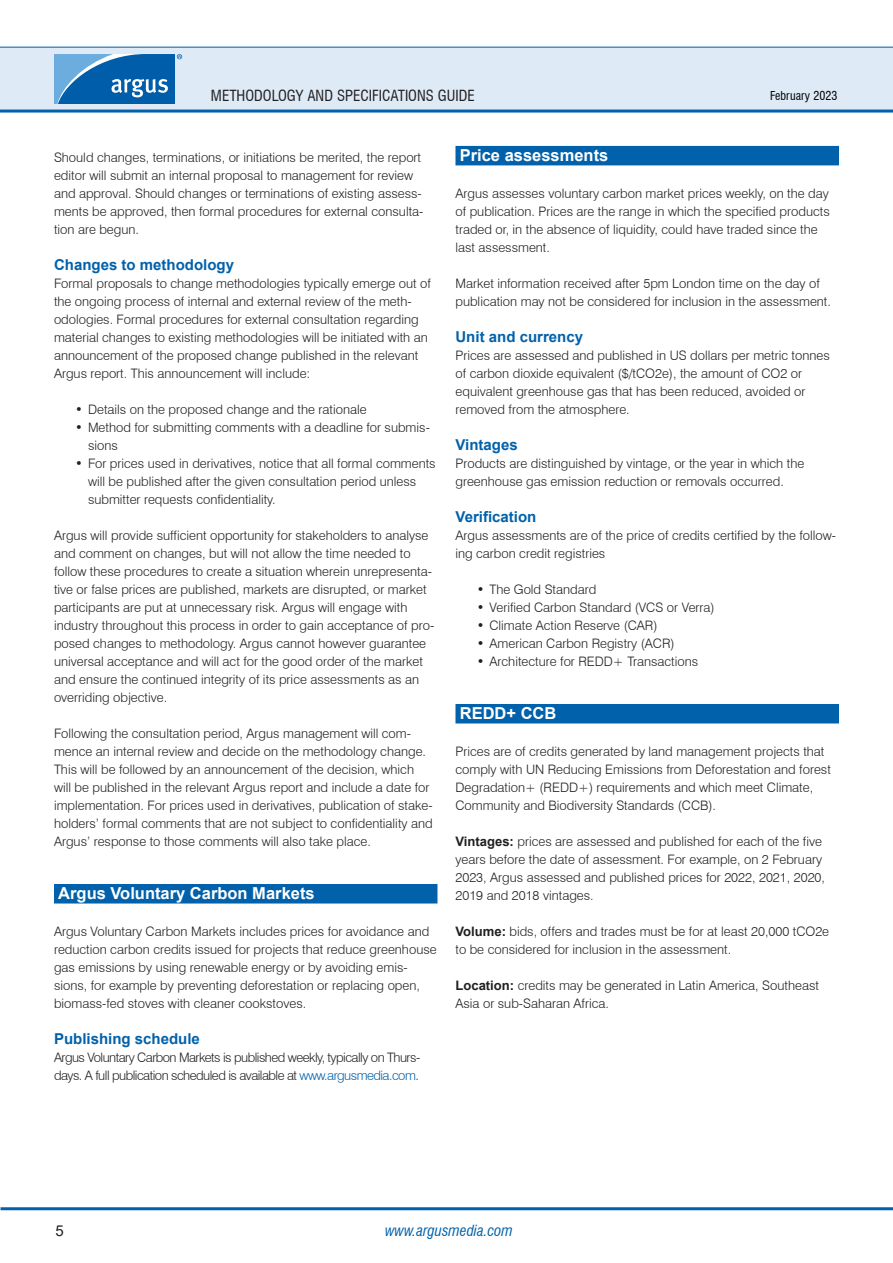
<style>
.page{position:relative;width:893px;height:1263px;background:#fff}
.page>*{position:absolute;margin:0;border:0;box-sizing:border-box;transform-origin:0 0}
.H1_-_Section_header{font:700 16.5px "Arial";color:#fff}
.H2_-_Bold_headline{font:700 15px "Arial";color:#0161aa}
.t1{font:condensed 15px "Swiss 721 BT";color:#231f20}
.t2{font:italic condensed 15px "Swiss 721 BT";color:#0161aa}
.t3{font:15px "Arial";color:#231f20}
.P1_-_Body_Text{font:300 13.05px/18px "Swiss 721 BT";color:#231f20}
.B2_-_Bullet_text{font:300 13.05px/18px "Swiss 721 BT";color:#231f20}
.P1_-_Body_Text-2{font:300 13.05px/18px "Swiss 721 BT";letter-spacing:-.04em;color:#231f20}
.t4{font:condensed 12px "Swiss 721 BT";color:#000}
.s1{color:#0161aa}
.s2{font-family:"Arial";font-weight:700}
</style>
<div class="page">
<div style="left:0;top:47px;width:893px;height:64px;background:#deebf7"></div>
<hr style="left:0;top:110px;width:893px;height:3px;background:#0161aa">
<hr style="left:0;top:47px;width:893px;height:1px;background:#0161aa">
<hr style="left:1px;top:1207px;width:892px;height:3px;background:#0161aa">
<svg style="left:54px;top:54px;width:128px;height:50px;background:#3883c0"></svg>
<div style="left:54px;top:884px;width:383px;height:19px;background:#0161aa"></div>
<div style="left:455px;top:146px;width:384px;height:19px;background:#0161aa"></div>
<div style="left:455px;top:704px;width:384px;height:19px;background:#0161aa"></div>
<p class="t1" style="left:211px;top:86px;width:265px">METHODOLOGY AND SPECIFICATIONS GUIDE</p>
<p class="t4" style="left:770px;top:88px;width:69px">February 2023</p>
<p class="P1_-_Body_Text" style="left:54px;top:148px;width:371px">Should changes, terminations, or initiations be merited, the report editor will submit an internal proposal to management for review and approval. Should changes or terminations of existing assess&shy;ments be approved, then formal procedures for external consulta&shy;tion are begun.</p>
<p class="H2_-_Bold_headline" style="left:54px;top:254px;width:182px">Changes to methodology</p>
<p class="P1_-_Body_Text" style="left:54px;top:274px;width:379px">Formal proposals to change methodologies typically emerge out of the ongoing process of internal and external review of the meth&shy;odologies. Formal procedures for external consultation regarding material changes to existing methodologies will be initiated with an announcement of the proposed change published in the relevant Argus report. This announcement will include:</p>
<p class="B2_-_Bullet_text" style="left:75px;top:400px;width:293px">• Details on the proposed change and the rationale</p>
<p class="B2_-_Bullet_text" style="left:88px;top:418px;width:343px;text-indent:-13px">• Method for submitting comments with a deadline for submis&shy;sions</p>
<p class="B2_-_Bullet_text" style="left:88px;top:454px;width:349px;text-indent:-13px">• For prices used in derivatives, notice that all formal comments will be published after the given consultation period unless submitter requests confidentiality.</p>
<p class="P1_-_Body_Text" style="left:54px;top:526px;width:382px">Argus will provide sufficient opportunity for stakeholders to analyse and comment on changes, but will not allow the time needed to follow these procedures to create a situation wherein unrepresenta&shy;tive or false prices are published, markets are disrupted, or market participants are put at unnecessary risk. Argus will engage with industry throughout this process in order to gain acceptance of pro&shy;posed changes to methodology. Argus cannot however guarantee universal acceptance and will act for the good order of the market and ensure the continued integrity of its price assessments as an overriding objective.</p>
<p class="P1_-_Body_Text" style="left:54px;top:724px;width:380px">Following the consultation period, Argus management will com&shy;mence an internal review and decide on the methodology change.<br>This will be followed by an announcement of the decision, which will be published in the relevant Argus report and include a date for implementation. For prices used in derivatives, publication of stake&shy;holders’ formal comments that are not subject to confidentiality and Argus’ response to those comments will also take place.</p>
<p class="H1_-_Section_header" style="left:58px;top:882px;width:258px">Argus Voluntary Carbon Markets</p>
<p class="P1_-_Body_Text" style="left:54px;top:922px;width:384px">Argus Voluntary Carbon Markets includes prices for avoidance and reduction carbon credits issued for projects that reduce greenhouse gas emissions by using renewable energy or by avoiding emis&shy;sions, for example by preventing deforestation or replacing open, biomass-fed stoves with cleaner cookstoves.</p>
<p class="H2_-_Bold_headline" style="left:54px;top:1028px;width:147px">Publishing schedule</p>
<p class="P1_-_Body_Text-2" style="left:54px;top:1048px;width:368px">Argus Voluntary Carbon Markets is published weekly, typically on Thurs&shy;days. A full publication scheduled is available at <span class="s1">www.argusmedia.com</span>.</p>
<p class="H1_-_Section_header" style="left:460px;top:144px;width:150px">Price assessments</p>
<p class="P1_-_Body_Text" style="left:455px;top:184px;width:376px">Argus assesses voluntary carbon market prices weekly, on the day of publication. Prices are the range in which the specified products traded or, in the absence of liquidity, could have traded since the last assessment.</p>
<p class="P1_-_Body_Text" style="left:455px;top:274px;width:377px">Market information received after 5pm London time on the day of publication may not be considered for inclusion in the assessment.</p>
<p class="H2_-_Bold_headline" style="left:455px;top:326px;width:129px">Unit and currency</p>
<p class="P1_-_Body_Text" style="left:455px;top:346px;width:376px">Prices are assessed and published in US dollars per metric tonnes of carbon dioxide equivalent ($/tCO2e), the amount of CO2 or equivalent greenhouse gas that has been reduced, avoided or removed from the atmosphere.</p>
<p class="H2_-_Bold_headline" style="left:455px;top:434px;width:64px">Vintages</p>
<p class="P1_-_Body_Text" style="left:455px;top:454px;width:350px">Products are distinguished by vintage, or the year in which the greenhouse gas emission reduction or removals occurred.</p>
<p class="H2_-_Bold_headline" style="left:455px;top:506px;width:82px">Verification</p>
<p class="P1_-_Body_Text" style="left:455px;top:526px;width:382px">Argus assessments are of the price of credits certified by the follow&shy;ing carbon credit registries</p>
<p class="B2_-_Bullet_text" style="left:477px;top:580px;width:121px">• The Gold Standard</p>
<p class="B2_-_Bullet_text" style="left:477px;top:598px;width:239px">• Verified Carbon Standard (VCS or Verra)</p>
<p class="B2_-_Bullet_text" style="left:477px;top:616px;width:182px">• Climate Action Reserve (CAR)</p>
<p class="B2_-_Bullet_text" style="left:477px;top:634px;width:199px">• American Carbon Registry (ACR)</p>
<p class="B2_-_Bullet_text" style="left:477px;top:652px;width:223px">• Architecture for REDD+ Transactions</p>
<p class="H1_-_Section_header" style="left:460px;top:702px;width:98px">REDD+ CCB</p>
<p class="P1_-_Body_Text" style="left:455px;top:742px;width:377px">Prices are of credits generated by land management projects that comply with UN Reducing Emissions from Deforestation and forest Degradation+ (REDD+) requirements and which meet Climate, Community and Biodiversity Standards (CCB).</p>
<p class="P1_-_Body_Text" style="left:455px;top:832px;width:371px"><span class="s2">Vintages:</span> prices are assessed and published for each of the five years before the date of assessment. For example, on 2 February 2023, Argus assessed and published prices for 2022, 2021, 2020, 2019 and 2018 vintages.</p>
<p class="P1_-_Body_Text" style="left:455px;top:922px;width:375px"><span class="s2">Volume:</span> bids, offers and trades must be for at least 20,000 tCO2e to be considered for inclusion in the assessment.</p>
<p class="P1_-_Body_Text" style="left:455px;top:976px;width:365px"><span class="s2">Location:</span> credits may be generated in Latin America, Southeast<br>Asia or sub-Saharan Africa.</p>
<p class="t3" style="left:55px;top:1220px;width:10px">5</p>
<p class="t2" style="left:385px;top:1221px;width:129px">www.argusmedia.com</p>
</div>
